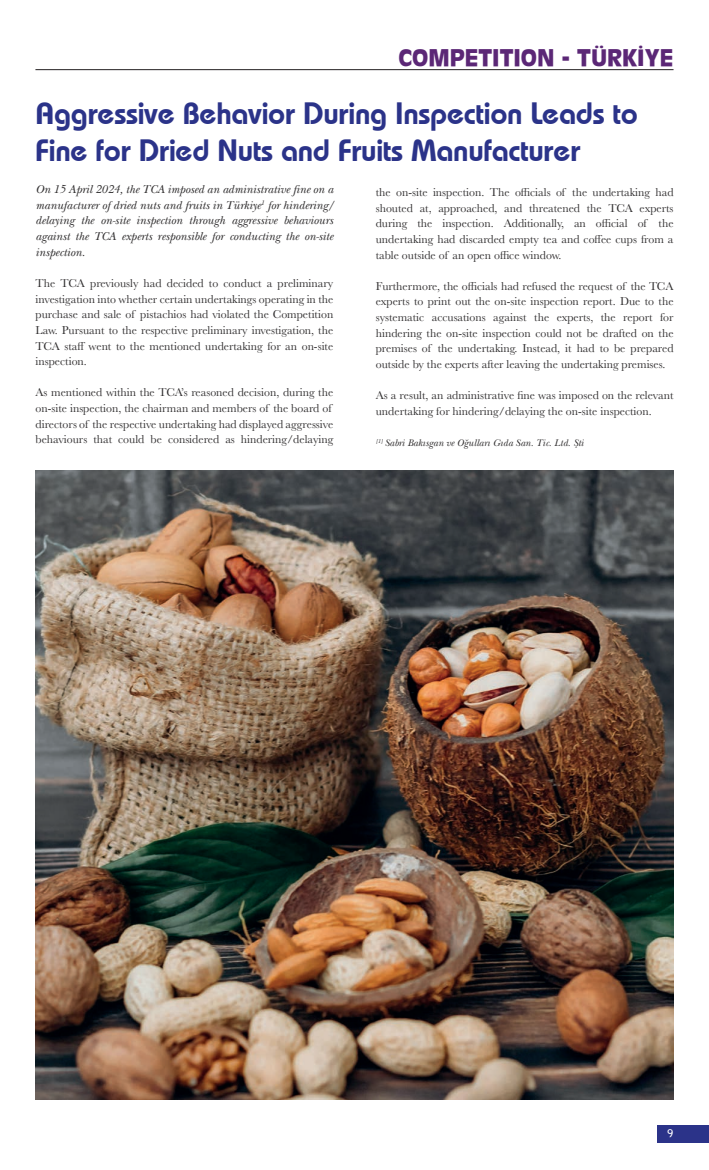
<style>
.page{position:relative;width:709px;height:1170px;background:#fff}
.page>*{position:absolute;margin:0;border:0;box-sizing:border-box;transform-origin:0 0}
.t1{font:30.75px/37px "Bauhaus Demi";letter-spacing:-.01em;color:#2b3389}
.t2{font:900 22.5px "Antique Olive";color:#5b2776}
.t3{font:11.88px/15.6px "Baskerville";color:#312f30;text-align:justify}
.t4{font:italic 11.88px/15.6px "Baskerville";color:#312f30;text-align:justify}
.t5{font:700 10.62px "Bell Gothic";color:#fff}
.t6{font:italic 10px "Baskerville";letter-spacing:.005em;color:#312f30}
.s1{font-style:inherit}
</style>
<div class="page">
<div style="left:657px;top:1124px;width:52px;height:18px;background:#2b3389"></div>
<hr style="left:35px;top:69px;width:638px;height:1px;background:#231f20">
<img style="left:35px;top:470px;width:638px;height:628px">
<h2 class="t2" style="left:398px;top:44px;width:276px">COMPETITION - TÜRKİYE</h2>
<h1 class="t1" style="left:36px;top:95px;width:604px">Aggressive Behavior During Inspection Leads to<br>Fine for Dried Nuts and Fruits Manufacturer</h1>
<p class="t4" style="left:36px;top:181px;width:299px">On 15 April 2024, the TCA imposed an administrative fine on a manufacturer of dried nuts and fruits in Türkiye<sup>1</sup> for hindering/ delaying the on-site inspection through aggressive behaviours against the TCA experts responsible for conducting the on-site inspection.</p>
<p class="t3" style="left:36px;top:275px;width:299px">The TCA previously had decided to conduct a preliminary investigation into whether certain undertakings operating in the purchase and sale of pistachios had violated the Competition Law. Pursuant to the respective preliminary investigation, the TCA staff went to the mentioned undertaking for an on-site inspection.</p>
<p class="t3" style="left:36px;top:385px;width:299px;text-align:left">As mentioned within the TCA’s reasoned decision, during the on-site inspection, the chairman and members of the board of directors of the respective undertaking had displayed aggressive behaviours that could be considered as hindering/delaying</p>
<p class="t3" style="left:376px;top:184px;width:299px">the on-site inspection. The officials of the undertaking had shouted at, approached, and threatened the TCA experts during the inspection. Additionally, an official of the undertaking had discarded empty tea and coffee cups from a table outside of an open office window.</p>
<p class="t3" style="left:376px;top:278px;width:299px">Furthermore, the officials had refused the request of the TCA experts to print out the on-site inspection report. Due to the systematic accusations against the experts, the report for hindering the on-site inspection could not be drafted on the premises of the undertaking. Instead, it had to be prepared outside by the experts after leaving the undertaking premises.</p>
<p class="t3" style="left:376px;top:388px;width:299px">As a result, an administrative fine was imposed on the relevant undertaking for hindering/delaying the on-site inspection.</p>
<p class="t6" style="left:376px;top:437px;width:209px"><sup>[1]</sup> Sabri Bakısgan ve Oğulları <span class="s1">G</span>ıda San. Tic. Ltd. Şti</p>
<p class="t5" style="left:667px;top:1126px;width:7px">9</p>
</div>
